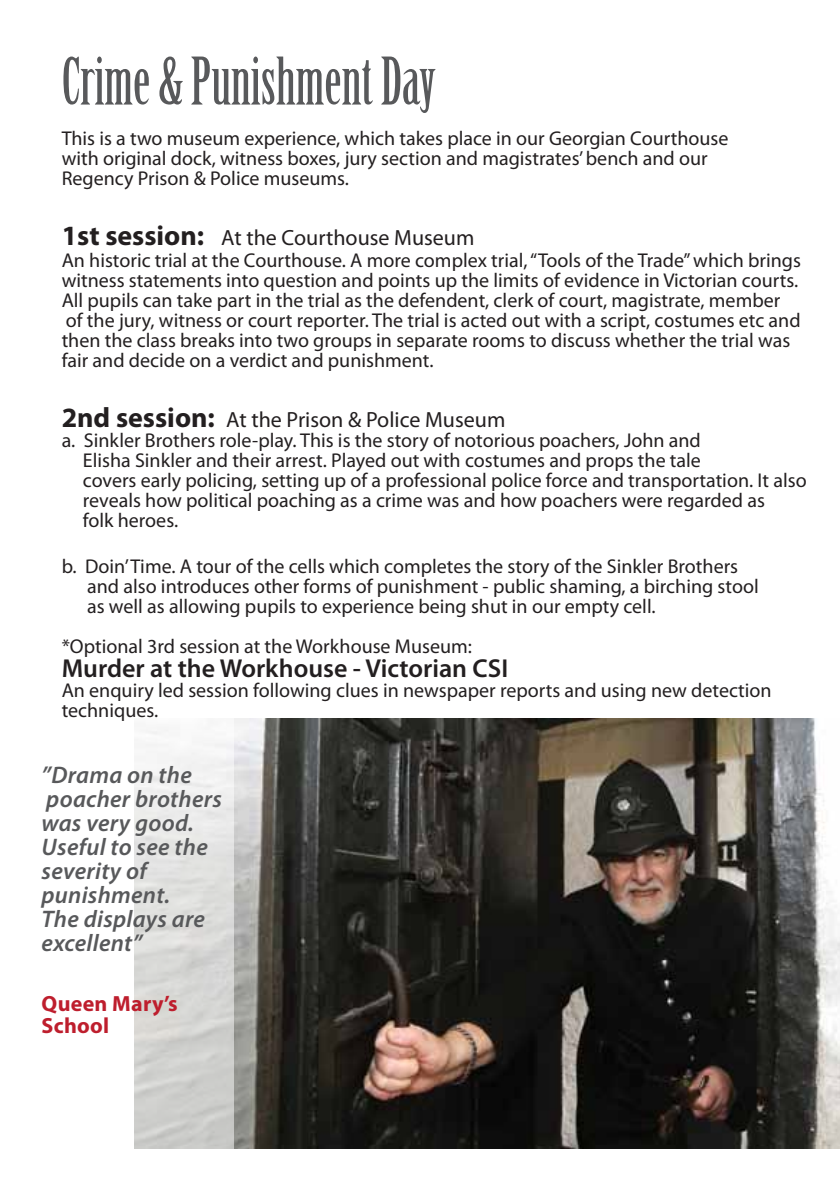
<style>
.page{position:relative;width:840px;height:1191px;background:#fff}
.page>*{position:absolute;margin:0;border:0;box-sizing:border-box;transform-origin:0 0}
.t1{font:64px "Birch Std";color:#58595b}
.t2{font:600 26px "Myriad Pro";color:#231f20}
.t3{font:italic 600 24px/24px "Myriad Pro";letter-spacing:.01em;color:#58595b}
.t4{font:22px "Myriad Pro";color:#231f20}
.t5{font:700 22px/22px "Myriad Pro";letter-spacing:.01em;color:#be1e2d}
.t6{font:20px/20px "Myriad Pro";color:#231f20}
.s1{font-weight:700;font-size:28px}
</style>
<div class="page">
<img style="left:234px;top:719px;width:605px;height:429px">
<svg style="left:134px;top:729px;width:100px;height:420px"></svg>
<h1 class="t1" style="left:62px;top:45px;width:375px">Crime &amp; Punishment Day</h1>
<p class="t6" style="left:62px;top:127px;width:668px">This is a two museum experience, which takes place in our Georgian Courthouse with original dock, witness boxes, jury section and magistrates’ bench and our<br>Regency Prison &amp; Police museums.</p>
<p class="t4" style="left:62px;top:224px;width:414px"><span class="s1">1st session:</span> At the Courthouse Museum</p>
<p class="t6" style="left:62px;top:249px;width:740px">An historic trial at the Courthouse. A more complex trial, “Tools of the Trade” which brings witness statements into question and points up the limits of evidence in Victorian courts.<br>All pupils can take part in the trial as the defendent, clerk of court, magistrate, member of the jury, witness or court reporter. The trial is acted out with a script, costumes etc and then the class breaks into two groups in separate rooms to discuss whether the trial was fair and decide on a verdict and punishment.</p>
<p class="t4" style="left:62px;top:406px;width:445px"><span class="s1">2nd session:</span> At the Prison &amp; Police Museum</p>
<p class="t6" style="left:83px;top:429px;width:725px;text-indent:-21px">a. Sinkler Brothers role-play. This is the story of notorious poachers, John and<br>Elisha Sinkler and their arrest. Played out with costumes and props the tale<br>covers early policing, setting up of a professional police force and transportation. It also reveals how political poaching as a crime was and how poachers were regarded as<br>folk heroes.</p>
<p class="t6" style="left:87px;top:556px;width:672px;text-indent:-25px">b. Doin’ Time. A tour of the cells which completes the story of the Sinkler Brothers and also introduces other forms of punishment - public shaming, a birching stool as well as allowing pupils to experience being shut in our empty cell.</p>
<p class="t6" style="left:62px;top:636px;width:411px">*Optional 3rd session at the Workhouse Museum:</p>
<h2 class="t2" style="left:62px;top:652px;width:448px">Murder at the Workhouse - Victorian CSI</h2>
<p class="t6" style="left:62px;top:680px;width:711px">An enquiry led session following clues in newspaper reports and using new detection techniques.</p>
<p class="t3" style="left:42px;top:762px;width:182px">”Drama on the poacher brothers was very good.<br>Useful to see the severity of punishment.<br>The displays are excellent”</p>
<p class="t5" style="left:42px;top:991px;width:137px">Queen Mary’s<br>School</p>
</div>
